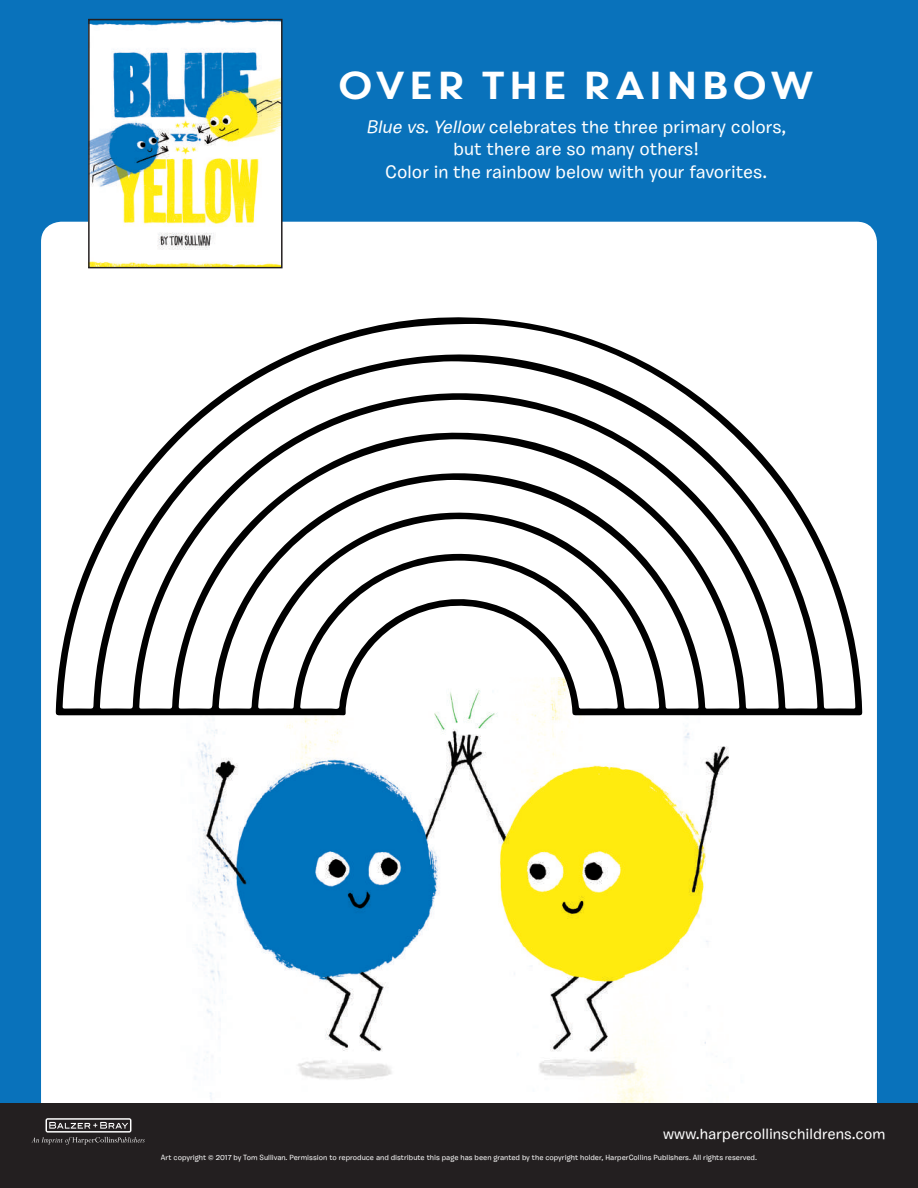
<style>
.page{position:relative;width:918px;height:1188px;background:#0972bb}
.page>*{position:absolute;margin:0;border:0;box-sizing:border-box;transform-origin:0 0}
.t1{font:39px "Core Circus";letter-spacing:-.09em;color:#fff;scale:1.05 1}
.t2{font:500 18px/22.5px "Burbank Small";color:#fff;text-align:center}
.t3{font:500 15px "Burbank Small";color:#fff}
.t4{font:500 7.5px "Burbank Small";color:#fff}
.s1{font-style:italic}
</style>
<div class="page">
<div style="left:41px;top:222px;width:836px;height:911px;background:#fff;border-radius:20px"></div>
<img style="left:118px;top:715px;width:659px;height:389px">
<div style="left:0;top:1104px;width:918px;height:84px;background:#231f20"></div>
<svg style="left:32px;top:1118px;width:113px;height:27px"></svg>
<svg style="left:91px;top:22px;width:189px;height:243px"></svg>
<div style="left:88px;top:19px;width:195px;height:249px;border:2px solid #231f20"></div>
<svg style="left:56px;top:317px;width:806px;height:398px"></svg>
<svg style="left:63px;top:324px;width:792px;height:385px"></svg>
<svg style="left:100px;top:361px;width:717px;height:348px"></svg>
<svg style="left:139px;top:400px;width:640px;height:309px"></svg>
<svg style="left:179px;top:439px;width:560px;height:270px"></svg>
<svg style="left:219px;top:480px;width:480px;height:229px"></svg>
<svg style="left:258px;top:502px;width:401px;height:207px"></svg>
<svg style="left:300px;top:550px;width:318px;height:160px"></svg>
<h1 class="t1" style="left:335px;top:59px;width:462px">OVER THE RAINBOW</h1>
<h2 class="t2" style="left:366px;top:115px;width:422px"><span class="s1">Blue vs.Yellow</span> celebrates the three primary colors, but there are so many others!<br>Color in the rainbow below with your favorites.</h2>
<h3 class="t3" style="left:663px;top:1124px;width:224px">www.harpercollinschildrens.com</h3>
<p class="t4" style="left:161px;top:1153px;width:598px">Art copyright © 2017 by Tom Sullivan. Permission to reproduce and distribute this page has been granted by the copyright holder, HarperCollins Publishers. All rights reserved.</p>
</div>
